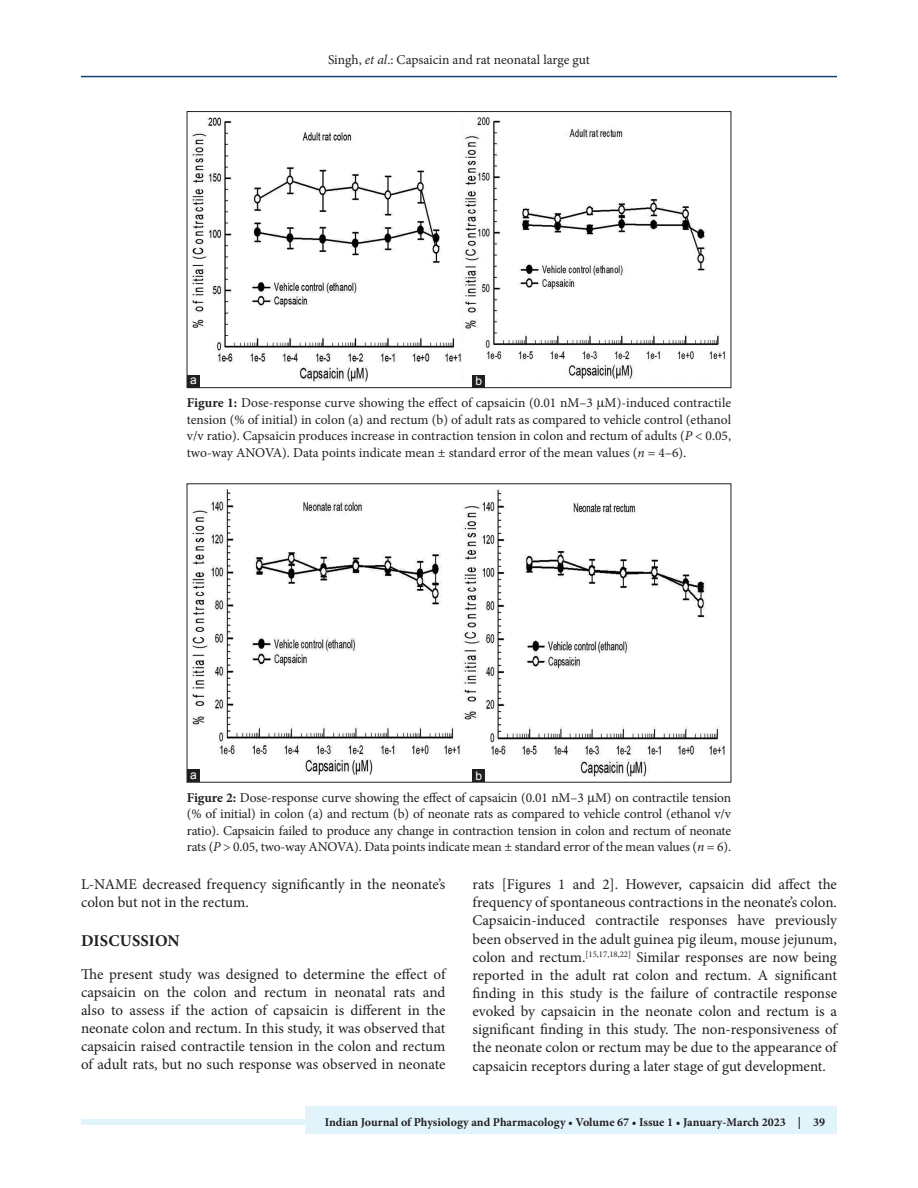
<style>
.page{position:relative;width:918px;height:1188px;background:#fff}
.page>*{position:absolute;margin:0;border:0;box-sizing:border-box;transform-origin:0 0}
.t1{font:700 16.5px "Minion Pro";letter-spacing:.01em;color:#231f20}
.TX{font:15px/18.1px "Minion Pro";color:#231f20;text-align:justify}
.FGC{font:13.5px/16.5px "Minion Pro";letter-spacing:-.005em;color:#231f20;text-align:justify}
.t2{font:700 12px "Minion Pro";color:#231f20}
.LABEL{font:12px "Arial";color:#fff}
.s1{font-style:italic}
.s2{font-weight:700}
</style>
<div class="page">
<hr style="left:81px;top:76px;width:756px;height:1px;background:#164077">
<div style="left:81px;top:1119px;width:756px;height:6px;background:#e1f4fc"></div>
<div style="left:305px;top:1106px;width:532px;height:28px;background:#e1f4fc"></div>
<img style="left:192px;top:117px;width:534px;height:265px">
<div style="left:187px;top:111px;width:544px;height:277px;border:1px solid #231f20"></div>
<div style="left:472px;top:375px;width:13px;height:13px;background:#231f20"></div>
<div style="left:187px;top:375px;width:13px;height:13px;background:#231f20"></div>
<img style="left:192px;top:489px;width:533px;height:288px">
<div style="left:472px;top:770px;width:13px;height:12px;background:#231f20"></div>
<div style="left:187px;top:769px;width:13px;height:13px;background:#231f20"></div>
<p class="FGC" style="left:328px;top:51px;width:263px">Singh, <span class="s1">et al</span>.: Capsaicin and rat neonatal large gut</p>
<p class="LABEL" style="left:190px;top:372px;width:8px">a</p>
<p class="LABEL" style="left:476px;top:373px;width:8px">b</p>
<p class="FGC" style="left:187px;top:395px;width:546px"><span class="s2">Figure 1:</span> Dose-response curve showing the effect of capsaicin (0.01 nM–3 M)-induced contractile tension (% of initial) in colon (a) and rectum (b) of adult rats as compared to vehicle control (ethanol v/v ratio). Capsaicin produces increase in contraction tension in colon and rectum of adults (<span class="s1">P</span> &lt; 0.05, two-way ANOVA). Data points indicate mean ± standard error of the mean values (<span class="s1">n</span> = 4–6).</p>
<p class="LABEL" style="left:190px;top:767px;width:8px">a</p>
<p class="LABEL" style="left:476px;top:768px;width:8px">b</p>
<p class="FGC" style="left:187px;top:789px;width:546px"><span class="s2">Figure 2:</span> Dose-response curve showing the effect of capsaicin (0.01 nM–3 M) on contractile tension (% of initial) in colon (a) and rectum (b) of neonate rats as compared to vehicle control (ethanol v/v ratio). Capsaicin failed to produce any change in contraction tension in colon and rectum of neonate rats (<span class="s1">P</span> &gt; 0.05, two-way ANOVA). Data points indicate mean ± standard error of the mean values (<span class="s1">n</span> = 6).</p>
<p class="TX" style="left:81px;top:875px;width:366px">L-NAME decreased frequency significantly in the neonate’s colon but not in the rectum.</p>
<h1 class="t1" style="left:81px;top:929px;width:100px">DISCUSSION</h1>
<p class="TX" style="left:81px;top:965px;width:366px">The present study was designed to determine the effect of capsaicin on the colon and rectum in neonatal rats and also to assess if the action of capsaicin is different in the neonate colon and rectum. In this study, it was observed that capsaicin raised contractile tension in the colon and rectum of adult rats, but no such response was observed in neonate</p>
<p class="TX" style="left:472px;top:875px;width:366px">rats [Figures 1 and 2]. However, capsaicin did affect the frequency of spontaneous contractions in the neonate’s colon.<br>Capsaicin-induced contractile responses have previously been observed in the adult guinea pig ileum, mouse jejunum, colon and rectum.<sup>[15,17,18,22]</sup> Similar responses are now being reported in the adult rat colon and rectum. A significant finding in this study is the failure of contractile response evoked by capsaicin in the neonate colon and rectum is a significant finding in this study. The non-responsiveness of the neonate colon or rectum may be due to the appearance of capsaicin receptors during a later stage of gut development.</p>
<p class="t2" style="left:325px;top:1113px;width:502px">Indian Journal of Physiology and Pharmacology • Volume 67 • Issue 1 • January-March 2023 | 39</p>
</div>
